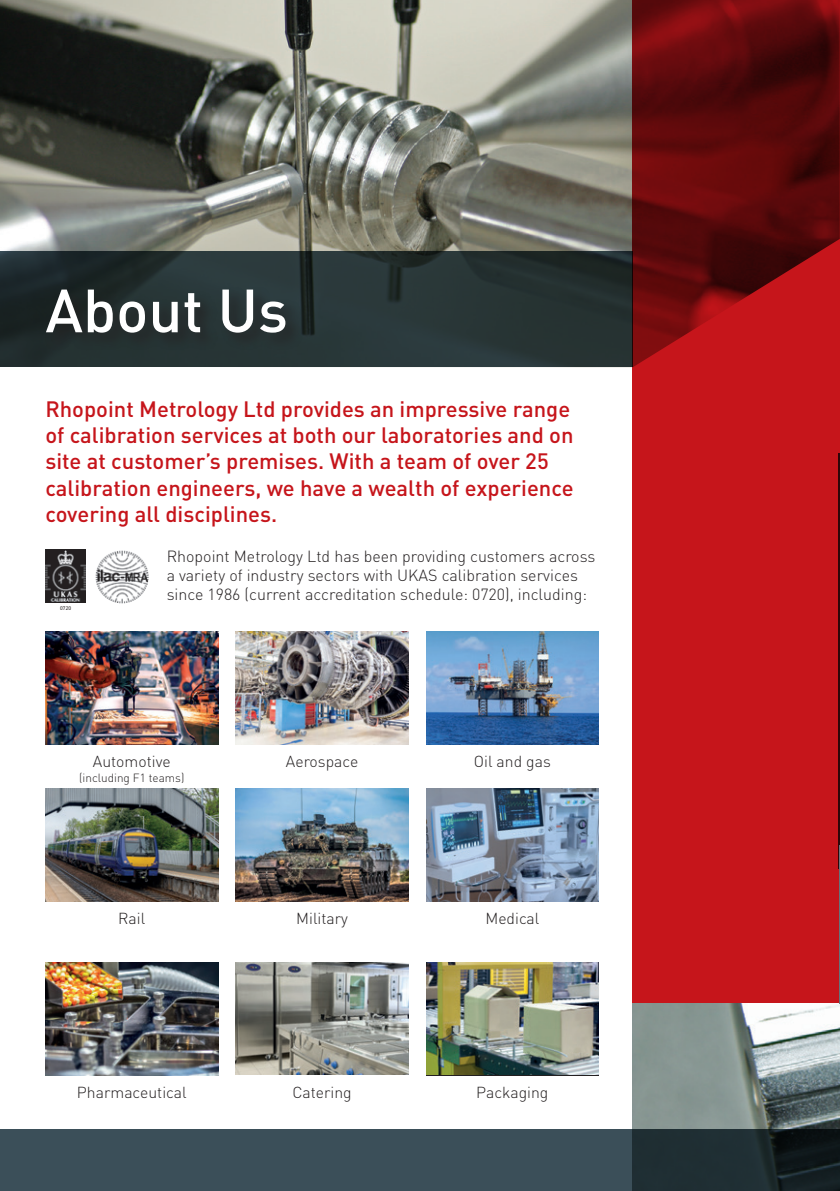
<style>
.page{position:relative;width:840px;height:1191px;background:#fff}
.page>*{position:absolute;margin:0;border:0;box-sizing:border-box;transform-origin:0 0}
.t1{font:500 60px "DIN";color:#fff}
.t2{font:500 22px/26.4px "DIN";color:#c6151b}
.t3{font:300 16px/19.2px "DIN";color:#231f20}
.t4{font:300 15.8px "DIN";color:#231f20}
.t5{font:300 11.8px "DIN";color:#231f20}
.t6{font:5.4px "DIN2014";color:#231f20}
</style>
<div class="page">
<img style="left:0;top:0;width:632px;height:251px">
<svg style="left:0;top:251px;width:632px;height:116px;background:#253233"></svg>
<svg style="left:632px;top:0;width:207px;height:1003px;background:#a51116"></svg>
<div style="left:44px;top:287px;width:259px;height:64px;background:#231f20;opacity:.75"></div>
<img style="left:632px;top:1003px;width:207px;height:126px">
<svg style="left:0;top:1129px;width:839px;height:62px;background:#32454d"></svg>
<img style="left:45px;top:631px;width:173px;height:113px">
<img style="left:235px;top:631px;width:173px;height:113px">
<img style="left:426px;top:631px;width:172px;height:113px">
<img style="left:426px;top:788px;width:172px;height:113px">
<img style="left:426px;top:962px;width:172px;height:112px">
<img style="left:45px;top:788px;width:173px;height:113px">
<img style="left:45px;top:962px;width:173px;height:113px">
<img style="left:235px;top:788px;width:173px;height:113px">
<img style="left:235px;top:962px;width:173px;height:112px">
<hr style="left:839px;top:845px;width:1px;height:158px;background:#667179">
<img style="left:45px;top:550px;width:41px;height:52px">
<img style="left:95px;top:550px;width:54px;height:53px;border-radius:27px">
<h1 class="t1" style="left:45px;top:285px;width:244px">About Us</h1>
<p class="t2" style="left:45px;top:397px;width:529px">Rhopoint Metrology Ltd provides an impressive range of calibration services at both our laboratories and on site at customer’s premises. With a team of over 25 calibration engineers, we have a wealth of experience covering all disciplines.</p>
<p class="t3" style="left:167px;top:548px;width:430px">Rhopoint Metrology Ltd has been providing customers across a variety of industry sectors with UKAS calibration services since 1986 (current accreditation schedule: 0720), including:</p>
<p class="t6" style="left:60px;top:604px;width:12px">0720</p>
<p class="t4" style="left:93px;top:754px;width:79px">Automotive</p>
<p class="t5" style="left:79px;top:772px;width:107px">(including F1 teams)</p>
<p class="t4" style="left:286px;top:754px;width:74px">Aerospace</p>
<p class="t4" style="left:473px;top:754px;width:78px">Oil and gas</p>
<p class="t4" style="left:118px;top:911px;width:29px">Rail</p>
<p class="t4" style="left:296px;top:911px;width:53px">Military</p>
<p class="t4" style="left:485px;top:911px;width:55px">Medical</p>
<p class="t4" style="left:77px;top:1085px;width:111px">Pharmaceutical</p>
<p class="t4" style="left:292px;top:1085px;width:61px">Catering</p>
<p class="t4" style="left:476px;top:1085px;width:74px">Packaging</p>
</div>
